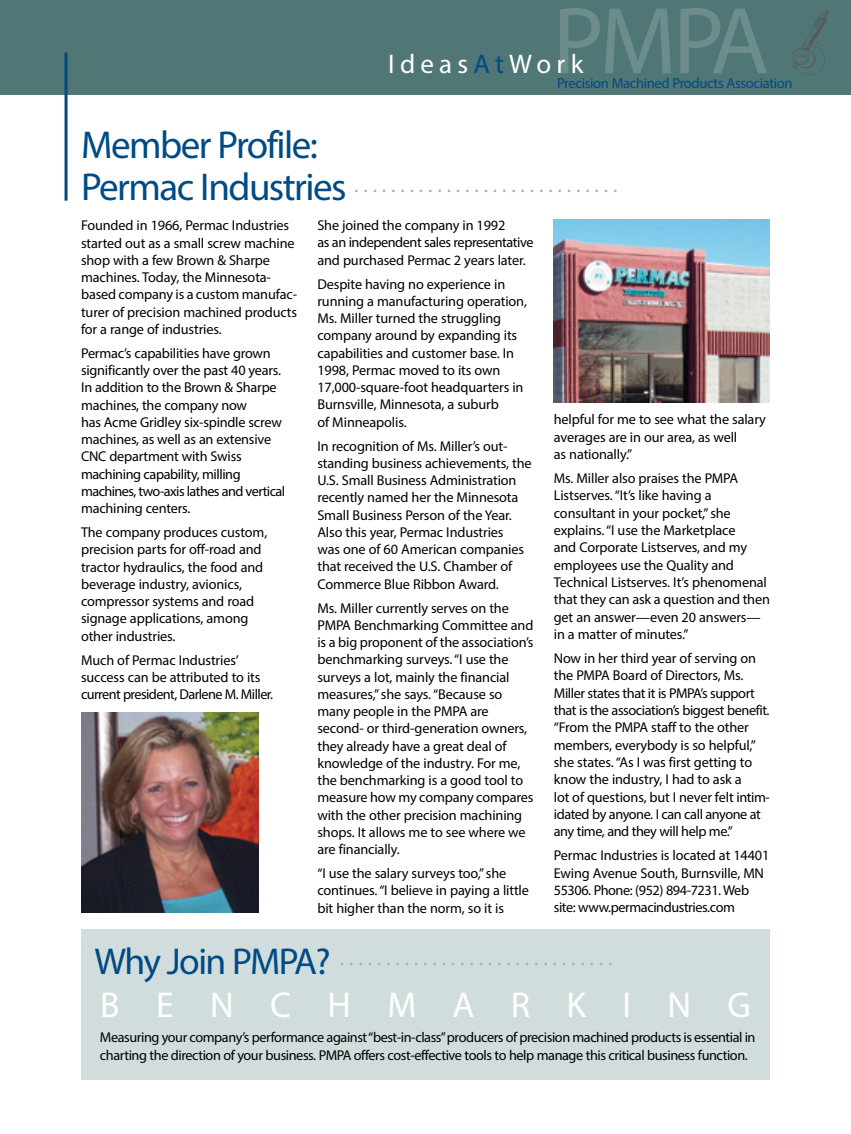
<style>
.page{position:relative;width:851px;height:1134px;background:#fff}
.page>*{position:absolute;margin:0;border:0;box-sizing:border-box;transform-origin:0 0}
.t1{font:96px "Myriad Pro";color:#6d8d8d}
.t2{font:39px/42px "Myriad Pro";letter-spacing:-.04em;color:#004b85}
.t3{font:36px "Myriad Pro";letter-spacing:1.01em;color:#fff}
.t4{font:27px "Myriad Pro";letter-spacing:.195em;color:#fff}
.t5{font:21px "Myriad Pro";color:#9cb3b4}
.t6{font:14.7px "Myriad Pro";letter-spacing:-.025em;color:#004b85}
.t7{font:14.25px/17.2px "Myriad Pro";letter-spacing:-.01em;color:#000}
.t8{font:14.25px/17.2px "Myriad Pro";letter-spacing:-.03em;color:#000}
.s1{color:#004b85}
.s2{font-size:37.5px;color:#004b85}
</style>
<div class="page">
<div style="left:0;top:0;width:850px;height:94px;background:#517676"></div>
<svg style="left:64px;top:52px;width:4px;height:149px"></svg>
<svg style="left:792px;top:9px;width:37px;height:66px"></svg>
<img style="left:81px;top:713px;width:178px;height:199px">
<div style="left:81px;top:930px;width:689px;height:150px;background:#d1dddc"></div>
<img style="left:554px;top:219px;width:216px;height:183px">
<h1 class="t1" style="left:552px;top:-18px;width:218px">PMPA</h1>
<p class="t6" style="left:557px;top:74px;width:237px">Precision Machined Products Association</p>
<h3 class="t4" style="left:388px;top:47px;width:197px">Ideas<span class="s1">At</span>Work</h3>
<h2 class="t2" style="left:81px;top:124px;width:267px">Member Profile:<br>Permac Industries</h2>
<p class="t7" style="left:317px;top:217px;width:217px">She joined the company in 1992<br>as an independent sales representative and purchased Permac 2 years later.</p>
<p class="t7" style="left:317px;top:275px;width:211px">Despite having no experience in running a manufacturing operation,<br>Ms. Miller turned the struggling company around by expanding its capabilities and customer base. In<br>1998, Permac moved to its own<br>17,000-square-foot headquarters in<br>Burnsville, Minnesota, a suburb<br>of Minneapolis.</p>
<p class="t7" style="left:317px;top:437px;width:216px">In recognition of Ms. Miller’s out&shy;standing business achievements, the U.S. Small Business Administration recently named her the Minnesota Small Business Person of the Year.<br>Also this year, Permac Industries<br>was one of 60 American companies that received the U.S. Chamber of Commerce Blue Ribbon Award.</p>
<p class="t7" style="left:317px;top:599px;width:218px">Ms. Miller currently serves on the<br>PMPA Benchmarking Committee and is a big proponent of the association’s benchmarking surveys. “I use the surveys a lot, mainly the financial measures,” she says. “Because so many people in the PMPA are second- or third-generation owners, they already have a great deal of knowledge of the industry. For me, the benchmarking is a good tool to measure how my company compares with the other precision machining shops. It allows me to see where we are financially.</p>
<p class="t7" style="left:317px;top:864px;width:213px">“I use the salary surveys too,” she continues. “I believe in paying a little bit higher than the norm, so it is</p>
<h3 class="t5" style="left:354px;top:172px;width:265px">. . . . . . . . . . . . . . . . . . . . . . . . . . . . .</h3>
<p class="t7" style="left:81px;top:217px;width:218px">Founded in 1966, Permac Industries started out as a small screw machine shop with a few Brown &amp; Sharpe machines. Today, the Minnesota&shy;based company is a custom manufac&shy;turer of precision machined products for a range of industries.</p>
<p class="t7" style="left:81px;top:344px;width:206px">Permac’s capabilities have grown significantly over the past 40 years.<br>In addition to the Brown &amp; Sharpe machines, the company now<br>has Acme Gridley six-spindle screw machines, as well as an extensive<br>CNC department with Swiss machining capability, milling machines, two-axis lathes and vertical machining centers.</p>
<p class="t7" style="left:81px;top:523px;width:188px">The company produces custom, precision parts for off-road and tractor hydraulics, the food and beverage industry, avionics, compressor systems and road signage applications, among other industries.</p>
<p class="t7" style="left:81px;top:651px;width:194px">Much of Permac Industries’ success can be attributed to its current president, Darlene M. Miller.</p>
<p class="t7" style="left:554px;top:411px;width:214px">helpful for me to see what the salary averages are in our area, as well<br>as nationally.”</p>
<p class="t7" style="left:554px;top:469px;width:218px">Ms. Miller also praises the PMPA<br>Listserves. “It’s like having a consultant in your pocket,” she explains. “I use the Marketplace<br>and Corporate Listserves, and my employees use the Quality and<br>Technical Listserves. It’s phenomenal that they can ask a question and then get an answer—even 20 answers— in a matter of minutes.”</p>
<p class="t7" style="left:554px;top:649px;width:218px">Now in her third year of serving on the PMPA Board of Directors, Ms.<br>Miller states that it is PMPA’s support that is the association’s biggest benefit. “From the PMPA staff to the other members, everybody is so helpful,” she states. “As I was first getting to know the industry, I had to ask a<br>lot of questions, but I never felt intim&shy;idated by anyone. I can call anyone at any time, and they will help me.”</p>
<p class="t7" style="left:554px;top:847px;width:217px">Permac Industries is located at 14401<br>Ewing Avenue South, Burnsville, MN 55306. Phone: (952) 894-7231. Web site: www.permacindustries.com</p>
<h3 class="t5" style="left:94px;top:945px;width:519px"><span class="s2">Why Join PMPA?</span> . . . . . . . . . . . . . . . . . . . . . . . . . . . . . .</h3>
<h3 class="t3" style="left:100px;top:983px;width:652px">BENCHMARKING</h3>
<p class="t8" style="left:100px;top:1029px;width:657px">Measuring your company’s performance against “best-in-class” producers of precision machined products is essential in charting the direction of your business. PMPA offers cost-effective tools to help manage this critical business function.</p>
</div>
